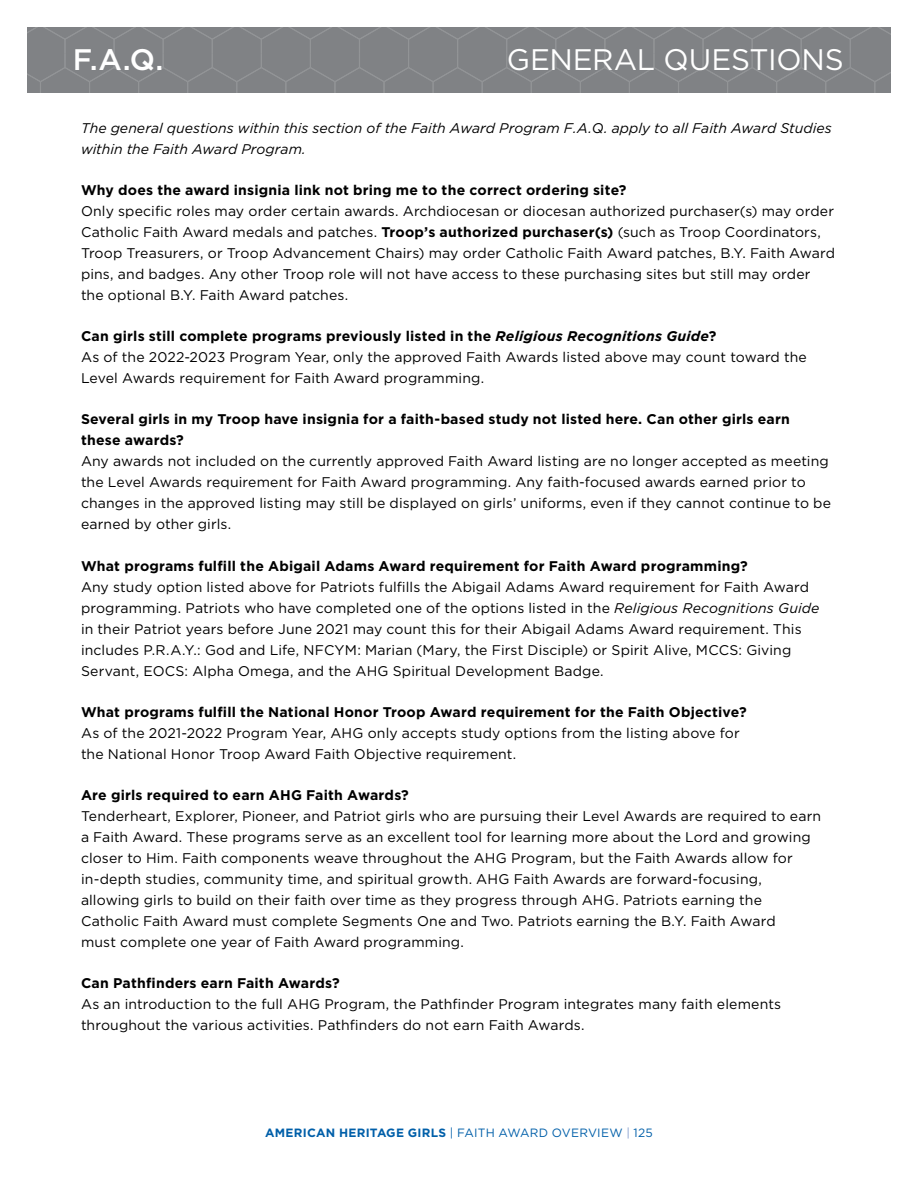
<style>
.page{position:relative;width:918px;height:1188px;background:#fff}
.page>*{position:absolute;margin:0;border:0;box-sizing:border-box;transform-origin:0 0}
.t1{font:29.7px "Gotham";letter-spacing:-.01em;color:#fff}
.t2{font:500 29.7px "Gotham";color:#fff}
.t3{font:14.1px/21px "Gotham";letter-spacing:.01em;color:#000}
.t4{font:700 14.1px/21px "Gotham";letter-spacing:.015em;color:#000}
.t5{font:italic 14.1px/21px "Gotham";color:#000}
.t6{font:12px "Gotham";letter-spacing:.015em;color:#005fa9}
.s1{font-weight:700}
.s2{font-weight:700;font-style:italic}
.s3{font-style:italic}
.s4{color:#829bcc}
</style>
<div class="page">
<div style="left:27px;top:27px;width:864px;height:66px;background:#808285"></div>
<h1 class="t2" style="left:73px;top:40px;width:92px">F.A.Q.</h1>
<h1 class="t1" style="left:507px;top:41px;width:338px">GENERAL QUESTIONS</h1>
<p class="t5" style="left:81px;top:117px;width:752px">The general questions within this section of the Faith Award Program F.A.Q. apply to all Faith Award Studies within the Faith Award Program.</p>
<p class="t4" style="left:81px;top:179px;width:547px">Why does the award insignia link not bring me to the correct ordering site?</p>
<p class="t3" style="left:81px;top:200px;width:756px">Only specific roles may order certain awards. Archdiocesan or diocesan authorized purchaser(s) may order Catholic Faith Award medals and patches. <span class="s1">Troop’s authorized purchaser(s)</span> (such as Troop Coordinators, Troop Treasurers, or Troop Advancement Chairs) may order Catholic Faith Award patches, B.Y. Faith Award pins, and badges. Any other Troop role will not have access to these purchasing sites but still may order the optional B.Y. Faith Award patches.</p>
<p class="t3" style="left:81px;top:325px;width:727px"><span class="s1">Can girls still complete programs previously listed in the</span> <span class="s2">Religious Recognitions Guide</span><span class="s1">?<br></span>As of the 2022-2023 Program Year, only the approved Faith Awards listed above may count toward the<br>Level Awards requirement for Faith Award programming.</p>
<p class="t4" style="left:81px;top:409px;width:710px">Several girls in my Troop have insignia for a faith-based study not listed here. Can other girls earn these awards?</p>
<p class="t3" style="left:81px;top:451px;width:752px">Any awards not included on the currently approved Faith Award listing are no longer accepted as meeting the Level Awards requirement for Faith Award programming. Any faith-focused awards earned prior to changes in the approved listing may still be displayed on girls’ uniforms, even if they cannot continue to be earned by other girls.</p>
<p class="t4" style="left:81px;top:555px;width:668px">What programs fulfill the Abigail Adams Award requirement for Faith Award programming?</p>
<p class="t3" style="left:81px;top:576px;width:740px">Any study option listed above for Patriots fulfills the Abigail Adams Award requirement for Faith Award programming. Patriots who have completed one of the options listed in the <span class="s3">Religious Recognitions Guide </span>in their Patriot years before June 2021 may count this for their Abigail Adams Award requirement. This includes P.R.A.Y.: God and Life, NFCYM: Marian (Mary, the First Disciple) or Spirit Alive, MCCS: Giving Servant, EOCS: Alpha Omega, and the AHG Spiritual Development Badge.</p>
<p class="t4" style="left:81px;top:701px;width:667px">What programs fulfill the National Honor Troop Award requirement for the Faith Objective?</p>
<p class="t3" style="left:81px;top:722px;width:660px">As of the 2021-2022 Program Year, AHG only accepts study options from the listing above for the National Honor Troop Award Faith Objective requirement.</p>
<p class="t4" style="left:81px;top:785px;width:329px">Are girls required to earn AHG Faith Awards?</p>
<p class="t3" style="left:81px;top:805px;width:742px">Tenderheart, Explorer, Pioneer, and Patriot girls who are pursuing their Level Awards are required to earn a Faith Award. These programs serve as an excellent tool for learning more about the Lord and growing closer to Him. Faith components weave throughout the AHG Program, but the Faith Awards allow for in-depth studies, community time, and spiritual growth. AHG Faith Awards are forward-focusing, allowing girls to build on their faith over time as they progress through AHG. Patriots earning the Catholic Faith Award must complete Segments One and Two. Patriots earning the B.Y. Faith Award<br>must complete one year of Faith Award programming.</p>
<p class="t4" style="left:81px;top:973px;width:260px">Can Pathfinders earn Faith Awards?</p>
<p class="t3" style="left:81px;top:994px;width:702px">As an introduction to the full AHG Program, the Pathfinder Program integrates many faith elements throughout the various activities. Pathfinders do not earn Faith Awards.</p>
<p class="t6" style="left:265px;top:1125px;width:389px"><span class="s1">AMERICAN HERITAGE GIRLS</span> | FAITH AWARD OVERVIEW <span class="s4">|</span> 125</p>
</div>
